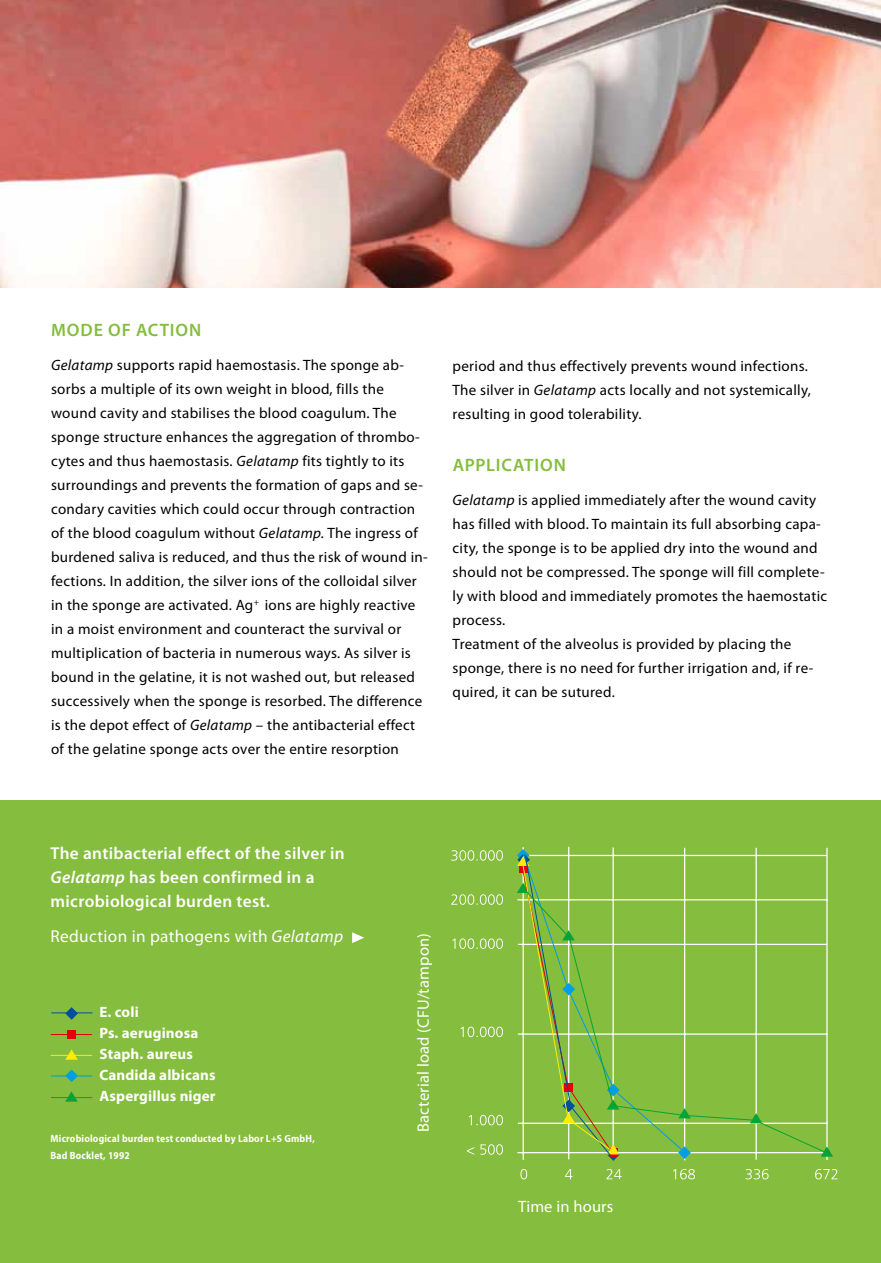
<style>
.page{position:relative;width:881px;height:1263px;background:#fff}
.page>*{position:absolute;margin:0;border:0;box-sizing:border-box;transform-origin:0 0}
.t1{font:600 18px "Myriad Pro";letter-spacing:.05em;color:#85bd3e}
.t2{font:600 17.25px/24px "Myriad Pro";letter-spacing:.02em;color:#fff}
.t3{font:17.25px "Myriad Pro";letter-spacing:.02em;color:#fff}
.t4{font:16.5px "Myriad Pro";letter-spacing:.01em;color:#fff}
.t5{font:15px/24px "Myriad Pro";letter-spacing:.02em;color:#000}
.t6{font:700 15px/21px "Myriad Pro";letter-spacing:.01em;color:#fff}
.t7{font:300 14.7px "Frutiger";color:#fff}
.t8{font:700 10.5px/16.5px "Myriad Pro";letter-spacing:.02em;color:#fff;scale:.91 1}
.s1{font-style:italic}
</style>
<div class="page">
<div style="left:0;top:800px;width:880px;height:463px;background:#85bd3e"></div>
<img style="left:0;top:0;width:880px;height:288px">
<svg style="left:65px;top:1007px;width:13px;height:13px"></svg>
<hr style="left:51px;top:1012px;width:41px;height:1px;background:#004e9e">
<div style="left:67px;top:1030px;width:9px;height:9px;background:#e3000b"></div>
<hr style="left:51px;top:1034px;width:41px;height:1px;background:#e3000b">
<svg style="left:65px;top:1049px;width:13px;height:11px"></svg>
<hr style="left:51px;top:1055px;width:41px;height:1px;background:#ffed00">
<svg style="left:65px;top:1069px;width:13px;height:13px"></svg>
<hr style="left:51px;top:1076px;width:41px;height:1px;background:#009ee3">
<svg style="left:65px;top:1091px;width:13px;height:10px"></svg>
<hr style="left:51px;top:1097px;width:41px;height:1px;background:#05a535">
<hr style="left:826px;top:848px;width:1px;height:312px;background:#fff">
<hr style="left:522px;top:847px;width:1px;height:313px;background:#fff">
<hr style="left:755px;top:848px;width:1px;height:311px;background:#fff">
<hr style="left:683px;top:848px;width:2px;height:312px;background:#fff">
<hr style="left:612px;top:847px;width:1px;height:313px;background:#fff">
<hr style="left:568px;top:847px;width:1px;height:312px;background:#fff">
<hr style="left:517px;top:855px;width:309px;height:1px;background:#fff">
<svg style="left:679px;top:1154px;width:11px;height:5px"></svg>
<svg style="left:820px;top:1146px;width:12px;height:11px"></svg>
<svg style="left:517px;top:849px;width:102px;height:312px"></svg>
<svg style="left:523px;top:888px;width:304px;height:266px"></svg>
<svg style="left:520px;top:1169px;width:317px;height:10px"></svg>
<svg style="left:451px;top:850px;width:51px;height:11px"></svg>
<svg style="left:451px;top:894px;width:51px;height:11px"></svg>
<svg style="left:452px;top:938px;width:50px;height:11px"></svg>
<svg style="left:460px;top:1027px;width:42px;height:10px"></svg>
<svg style="left:468px;top:1115px;width:34px;height:10px"></svg>
<svg style="left:466px;top:1144px;width:36px;height:11px"></svg>
<svg style="left:352px;top:932px;width:12px;height:11px"></svg>
<p class="t1" style="left:51px;top:318px;width:151px">MODE OF ACTION</p>
<p class="t5" style="left:51px;top:353px;width:378px"><span class="s1">Gelatamp</span> supports rapid haemostasis. The sponge ab&shy;sorbs a multiple of its own weight in blood, fills the wound cavity and stabilises the blood coagulum. The sponge structure enhances the aggregation of thrombo&shy;cytes and thus haemostasis. <span class="s1">Gelatamp</span> fits tightly to its surroundings and prevents the formation of gaps and se&shy;condary cavities which could occur through contraction of the blood coagulum without <span class="s1">Gelatamp.</span> The ingress of burdened saliva is reduced, and thus the risk of wound in&shy;fections. In addition, the silver ions of the colloidal silver in the sponge are activated. Ag<sup>+</sup> ions are highly reactive in a moist environment and counteract the survival or multiplication of bacteria in numerous ways. As silver is bound in the gelatine, it is not washed out, but released successively when the sponge is resorbed. The difference is the depot effect of <span class="s1">Gelatamp</span> – the antibacterial effect of the gelatine sponge acts over the entire resorption</p>
<p class="t5" style="left:452px;top:354px;width:360px">period and thus effectively prevents wound infections.<br>The silver in <span class="s1">Gelatamp</span> acts locally and not systemically, resulting in good tolerability.</p>
<p class="t1" style="left:452px;top:453px;width:114px">APPLICATION</p>
<p class="t5" style="left:452px;top:488px;width:376px"><span class="s1">Gelatamp</span> is applied immediately after the wound cavity has filled with blood. To maintain its full absorbing capa&shy;city, the sponge is to be applied dry into the wound and should not be compressed. The sponge will fill complete&shy;ly with blood and immediately promotes the haemostatic process.<br>Treatment of the alveolus is provided by placing the sponge, there is no need for further irrigation and, if re&shy;quired, it can be sutured.</p>
<p class="t2" style="left:50px;top:840px;width:295px">The antibacterial effect of the silver in<br><span class="s1">Gelatamp</span> has been confirmed in a microbiological burden test.</p>
<p class="t3" style="left:50px;top:926px;width:294px">Reduction in pathogens with <span class="s1">Gelatamp</span></p>
<p class="t7" style="left:231px;top:927px;width:38px">E. coli</p>
<p class="t6" style="left:99px;top:1001px;width:117px">E. coli<br>Ps. aeruginosa<br>Staph. aureus<br>Candida albicans<br>Aspergillus niger</p>
<p class="t7" style="left:113px;top:1025px;width:6px">.</p>
<p class="t7" style="left:135px;top:1025px;width:55px">ruginosa</p>
<p class="t7" style="left:119px;top:1046px;width:67px">ph. aureus</p>
<p class="t7" style="left:136px;top:1067px;width:71px">da albicans</p>
<p class="t7" style="left:123px;top:1088px;width:82px">ergillus niger</p>
<p class="t8" style="left:50px;top:1130px;width:292px">Microbiological burden test conducted by Labor L+S GmbH,<br>Bad Bocklet, 1992</p>
<p class="t4" style="left:413px;top:1132px;width:200px;rotate:-90deg">Bacterial load (CFU/tampon)</p>
<p class="t4" style="left:518px;top:1196px;width:97px">Time in hours</p>
</div>
